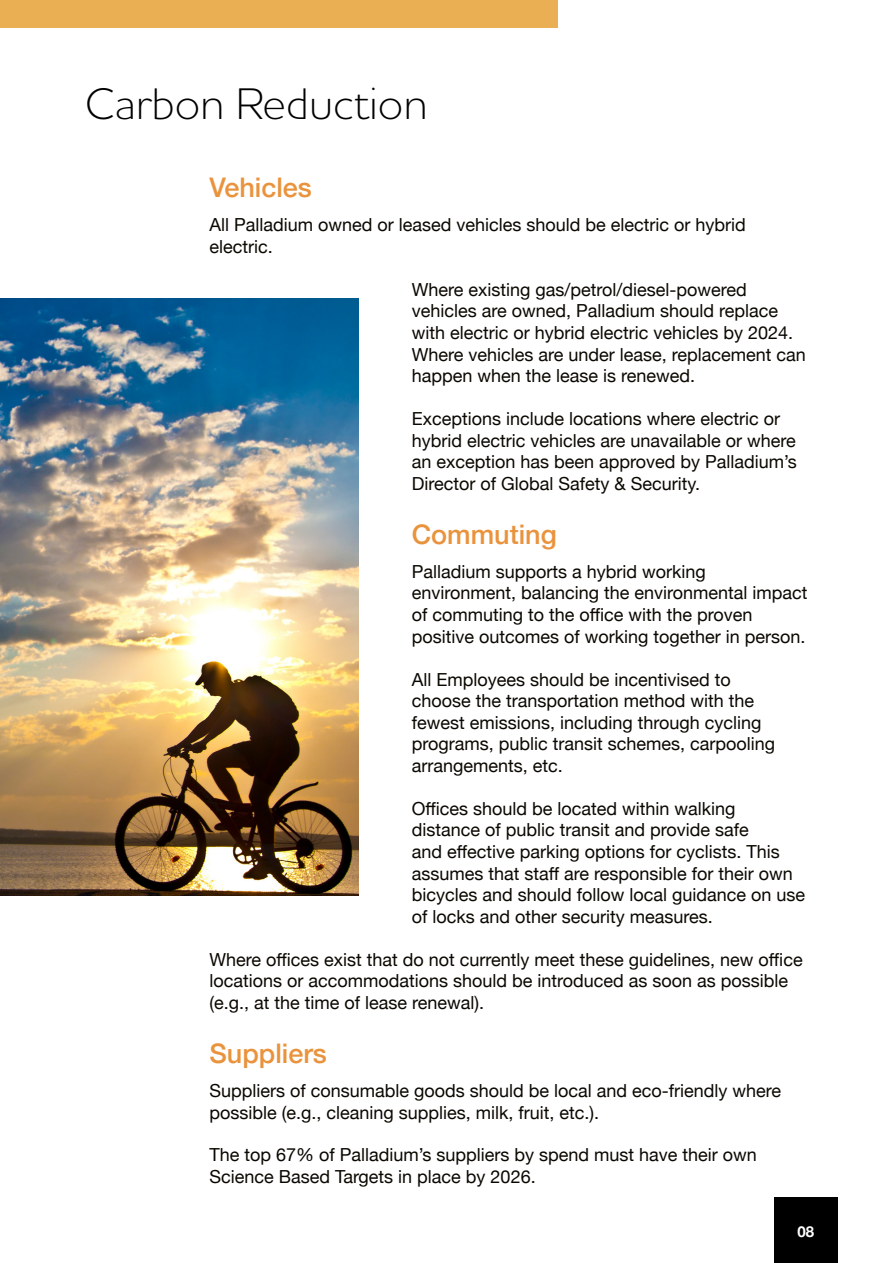
<style>
.page{position:relative;width:893px;height:1263px;background:#fff}
.page>*{position:absolute;margin:0;border:0;box-sizing:border-box;transform-origin:0 0}
.t1{font:300 45px "Houschka Alt Pro";color:#000}
.t2{font:500 27px "Helvetica Neue";color:#ea933d}
.t3{font:18px/21.6px "Helvetica Neue";color:#0b0700}
.t4{font:700 15px "Helvetica Neue";color:#fff}
</style>
<div class="page">
<div style="left:0;top:0;width:557px;height:28px;background:#eaaf52"></div>
<img style="left:0;top:299px;width:359px;height:596px">
<div style="left:774px;top:1197px;width:64px;height:66px;background:#000"></div>
<p class="t1" style="left:85px;top:75px;width:344px">Carbon Reduction</p>
<p class="t2" style="left:209px;top:166px;width:104px">Vehicles</p>
<p class="t3" style="left:209px;top:215px;width:538px">All Palladium owned or leased vehicles should be electric or hybrid electric.</p>
<p class="t3" style="left:412px;top:280px;width:396px">Where existing gas/petrol/diesel-powered vehicles are owned, Palladium should replace with electric or hybrid electric vehicles by 2024.<br>Where vehicles are under lease, replacement can happen when the lease is renewed.</p>
<p class="t3" style="left:412px;top:409px;width:387px">Exceptions include locations where electric or hybrid electric vehicles are unavailable or where an exception has been approved by Palladium’s Director of Global Safety &amp; Security.</p>
<p class="t2" style="left:412px;top:512px;width:146px">Commuting</p>
<p class="t3" style="left:412px;top:562px;width:397px">Palladium supports a hybrid working environment, balancing the environmental impact of commuting to the office with the proven positive outcomes of working together in person.</p>
<p class="t3" style="left:412px;top:669px;width:365px">All Employees should be incentivised to choose the transportation method with the fewest emissions, including through cycling programs, public transit schemes, carpooling arrangements, etc.</p>
<p class="t3" style="left:412px;top:799px;width:395px">Offices should be located within walking distance of public transit and provide safe<br>and effective parking options for cyclists. This assumes that staff are responsible for their own bicycles and should follow local guidance on use of locks and other security measures.</p>
<p class="t3" style="left:209px;top:949px;width:595px">Where offices exist that do not currently meet these guidelines, new office locations or accommodations should be introduced as soon as possible (e.g., at the time of lease renewal).</p>
<p class="t2" style="left:209px;top:1031px;width:119px">Suppliers</p>
<p class="t3" style="left:209px;top:1081px;width:573px">Suppliers of consumable goods should be local and eco-friendly where possible (e.g., cleaning supplies, milk, fruit, etc.).</p>
<p class="t3" style="left:209px;top:1145px;width:549px">The top 67% of Palladium’s suppliers by spend must have their own<br>Science Based Targets in place by 2026.</p>
<p class="t4" style="left:797px;top:1220px;width:18px">08</p>
</div>
